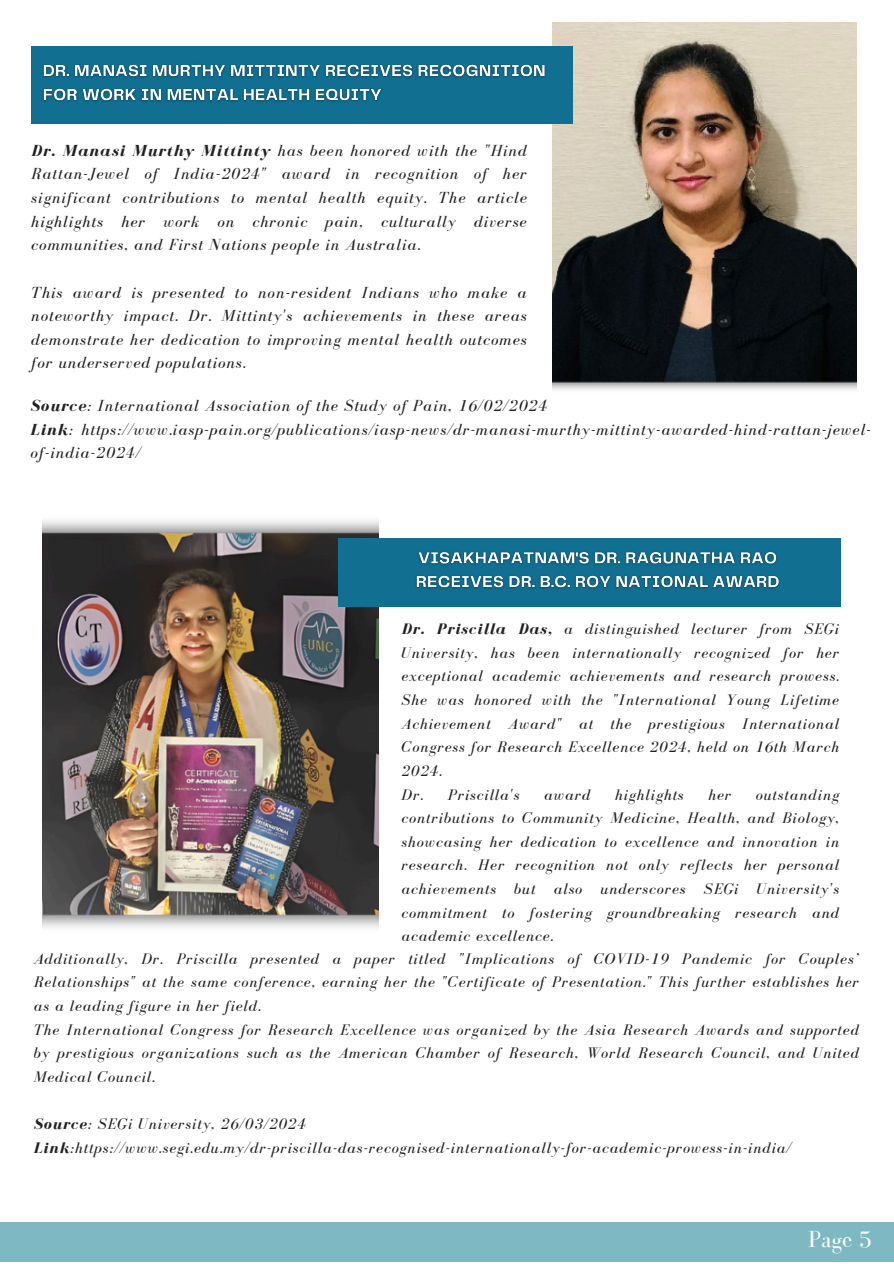
<style>
.page{position:relative;width:894px;height:1264px;background:#fff}
.page>*{position:absolute;margin:0;border:0;box-sizing:border-box;transform-origin:0 0}
.t1{font:24px "Bodoni FLF";color:#fff}
.t2{font:italic 16.5px/23.7px "Bodoni FLF";letter-spacing:.06em;color:#222;text-align:justify}
.t3{font:italic 15.75px/23.7px "Bodoni FLF";letter-spacing:.06em;color:#222;text-align:justify}
.s1{font-weight:700}
</style>
<div class="page">
<div style="left:0;top:1222px;width:893px;height:39px;background:#7eb9c3"></div>
<img style="left:43px;top:520px;width:335px;height:408px">
<div style="left:338px;top:538px;width:501px;height:69px;background:#116f92"></div>
<img style="left:552px;top:22px;width:303px;height:368px">
<div style="left:31px;top:46px;width:541px;height:77px;background:#116f92"></div>
<img style="left:43px;top:64px;width:503px;height:38px">
<img style="left:416px;top:551px;width:364px;height:38px">
<p class="t2" style="left:31px;top:138px;width:497px"><span class="s1">Dr. Manasi Murthy Mittinty</span> has been honored with the "Hind Rattan-Jewel of India-2024" award in recognition of her significant contributions to mental health equity. The article highlights her work on chronic pain, culturally diverse communities, and First Nations people in Australia.</p>
<p class="t2" style="left:31px;top:280px;width:497px">This award is presented to non-resident Indians who make a noteworthy impact. Dr. Mittinty's achievements in these areas demonstrate her dedication to improving mental health outcomes for underserved populations.</p>
<p class="t2" style="left:30px;top:393px;width:518px"><span class="s1">Source</span>: International Association of the Study of Pain, 16/02/2024</p>
<p class="t2" style="left:30px;top:417px;width:841px"><span class="s1">Link</span>: https://www.iasp-pain.org/publications/iasp-news/dr-manasi-murthy-mittinty-awarded-hind-rattan-jewel&shy;of-india-2024/</p>
<p class="t3" style="left:401px;top:617px;width:439px"><span class="s1">Dr. Priscilla Das,</span> a distinguished lecturer from SEGi University, has been internationally recognized for her exceptional academic achievements and research prowess.<br>She was honored with the "International Young Lifetime Achievement Award" at the prestigious International Congress for Research Excellence 2024, held on 16th March 2024.</p>
<p class="t3" style="left:401px;top:782px;width:119px">Dr. Priscilla's</p>
<p class="t3" style="left:544px;top:782px;width:48px">award</p>
<p class="t3" style="left:615px;top:782px;width:70px">highlights</p>
<p class="t3" style="left:708px;top:782px;width:24px">her</p>
<p class="t3" style="left:401px;top:782px;width:439px;text-indent:354px">outstanding contributions to Community Medicine, Health, and Biology, showcasing her dedication to excellence and innovation in research. Her recognition not only reflects her personal achievements but also underscores SEGi University's commitment to fostering groundbreaking research and academic excellence.</p>
<p class="t3" style="left:34px;top:946px;width:826px">Additionally, Dr. Priscilla presented a paper titled "Implications of COVID-19 Pandemic for Couples’ Relationships" at the same conference, earning her the "Certificate of Presentation." This further establishes her as a leading figure in her field.</p>
<p class="t3" style="left:34px;top:1017px;width:826px">The International Congress for Research Excellence was organized by the Asia Research Awards and supported by prestigious organizations such as the American Chamber of Research, World Research Council, and United Medical Council.</p>
<p class="t3" style="left:34px;top:1112px;width:273px"><span class="s1">Source</span>: SEGi University, 26/03/2024</p>
<p class="t3" style="left:34px;top:1135px;width:758px"><span class="s1">Link</span>:https://www.segi.edu.my/dr-priscilla-das-recognised-internationally-for-academic-prowess-in-india/</p>
<p class="t1" style="left:808px;top:1225px;width:65px">Page 5</p>
</div>
